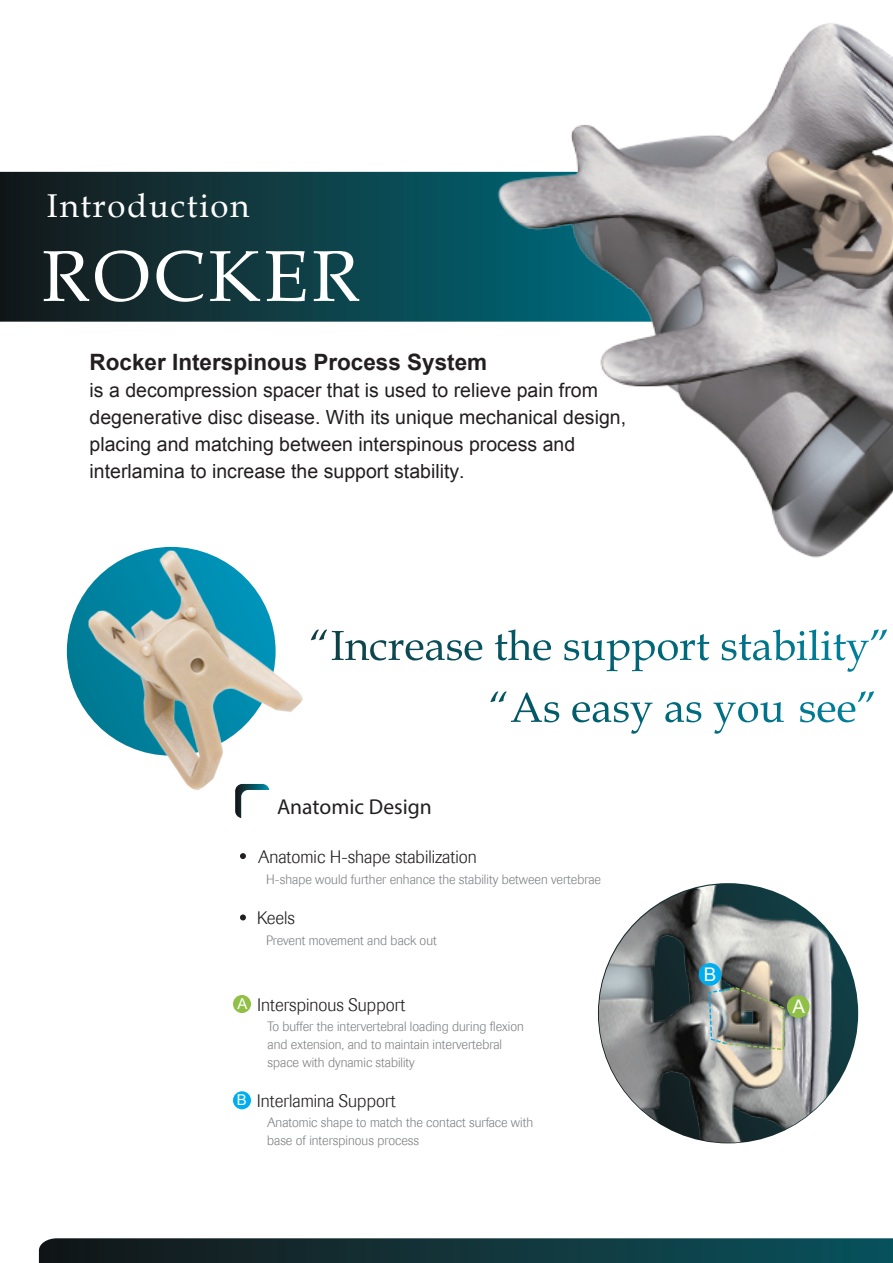
<style>
.page{position:relative;width:893px;height:1263px;background:#fff}
.page>*{position:absolute;margin:0;border:0;box-sizing:border-box;transform-origin:0 0}
.t1{font:72px "Book Antiqua";letter-spacing:.05em;color:#fff}
.t2{font:33px "Book Antiqua";letter-spacing:.05em;color:#fff}
.t3{font:700 22.5px "Arial";color:#231f20}
.t4{font:21.6px "Myriad Pro";color:#231f20}
.t5{font:19.5px/27px "Arial";color:#231f20}
.t6{font:18.75px "Arial";color:#fff}
.t7{font:300 18px "Imago";color:#231f20}
.t8{font:15px "Arial";color:#fff}
.t9{font:300 13.5px/18px "Imago";color:#808285}
.s1{font-family:"Arial";font-weight:400;font-size:15px;color:#fff}
</style>
<div class="page">
<svg style="left:0;top:172px;width:475px;height:150px;background:#0f373d"></svg>
<div style="left:67px;top:547px;width:209px;height:209px;background:#007b95;border-radius:104px"></div>
<img style="left:83px;top:546px;width:220px;height:245px">
<svg style="left:311px;top:629px;width:171px;height:31px"></svg>
<svg style="left:495px;top:629px;width:56px;height:31px"></svg>
<svg style="left:564px;top:634px;width:145px;height:37px"></svg>
<svg style="left:722px;top:629px;width:165px;height:43px"></svg>
<svg style="left:240px;top:853px;width:6px;height:6px"></svg>
<svg style="left:240px;top:914px;width:6px;height:6px"></svg>
<svg style="left:39px;top:1238px;width:854px;height:25px;background:#13363c"></svg>
<div style="left:233px;top:995px;width:18px;height:18px;background:#91c047;border-radius:50%"></div>
<svg style="left:235px;top:784px;width:34px;height:34px"></svg>
<div style="left:233px;top:1091px;width:18px;height:18px;background:#00aeef;border-radius:50%"></div>
<svg style="left:490px;top:691px;width:69px;height:31px"></svg>
<svg style="left:572px;top:702px;width:81px;height:32px"></svg>
<svg style="left:665px;top:702px;width:36px;height:20px"></svg>
<svg style="left:713px;top:702px;width:71px;height:32px"></svg>
<svg style="left:800px;top:691px;width:74px;height:31px"></svg>
<img style="left:599px;top:884px;width:258px;height:259px;border-radius:129px">
<img style="left:708px;top:986px;width:78px;height:65px">
<div style="left:787px;top:995px;width:22px;height:23px;background:#91c047;border-radius:50%"></div>
<div style="left:699px;top:963px;width:22px;height:23px;background:#00aeef;border-radius:50%"></div>
<img style="left:475px;top:23px;width:418px;height:535px">
<h2 class="t2" style="left:47px;top:183px;width:204px">Introduction</h2>
<h1 class="t1" style="left:42px;top:226px;width:320px">ROCKER</h1>
<h3 class="t3" style="left:90px;top:346px;width:399px">Rocker Interspinous Process System</h3>
<h3 class="t5" style="left:90px;top:377px;width:538px">is a decompression spacer that is used to relieve pain from degenerative disc disease. With its unique mechanical design, placing and matching between interspinous process and interlamina to increase the support stability.</h3>
<h3 class="t4" style="left:277px;top:793px;width:156px">Anatomic Design</h3>
<h3 class="t7" style="left:258px;top:846px;width:220px">Anatomic H-shape stabilization</h3>
<p class="t9" style="left:266px;top:870px;width:336px">H-shape would further enhance the stability between vertebrae</p>
<h3 class="t7" style="left:257px;top:908px;width:40px">Keels</h3>
<p class="t9" style="left:266px;top:932px;width:172px">Prevent movement and back out</p>
<h3 class="t7" style="left:257px;top:995px;width:150px">Interspinous Support</h3>
<p class="t9" style="left:268px;top:1017px;width:258px">To buffer the intervertebral loading during flexion and extension, and to maintain intervertebral space with dynamic stability</p>
<h3 class="t7" style="left:237px;top:1091px;width:160px"><span class="s1">B</span> Interlamina Support</h3>
<p class="t9" style="left:267px;top:1113px;width:268px">Anatomic shape to match the contact surface with base of interspinous process</p>
<p class="t8" style="left:237px;top:993px;width:12px">A</p>
<h3 class="t6" style="left:704px;top:961px;width:14px">B</h3>
<h3 class="t6" style="left:792px;top:993px;width:14px">A</h3>
</div>
